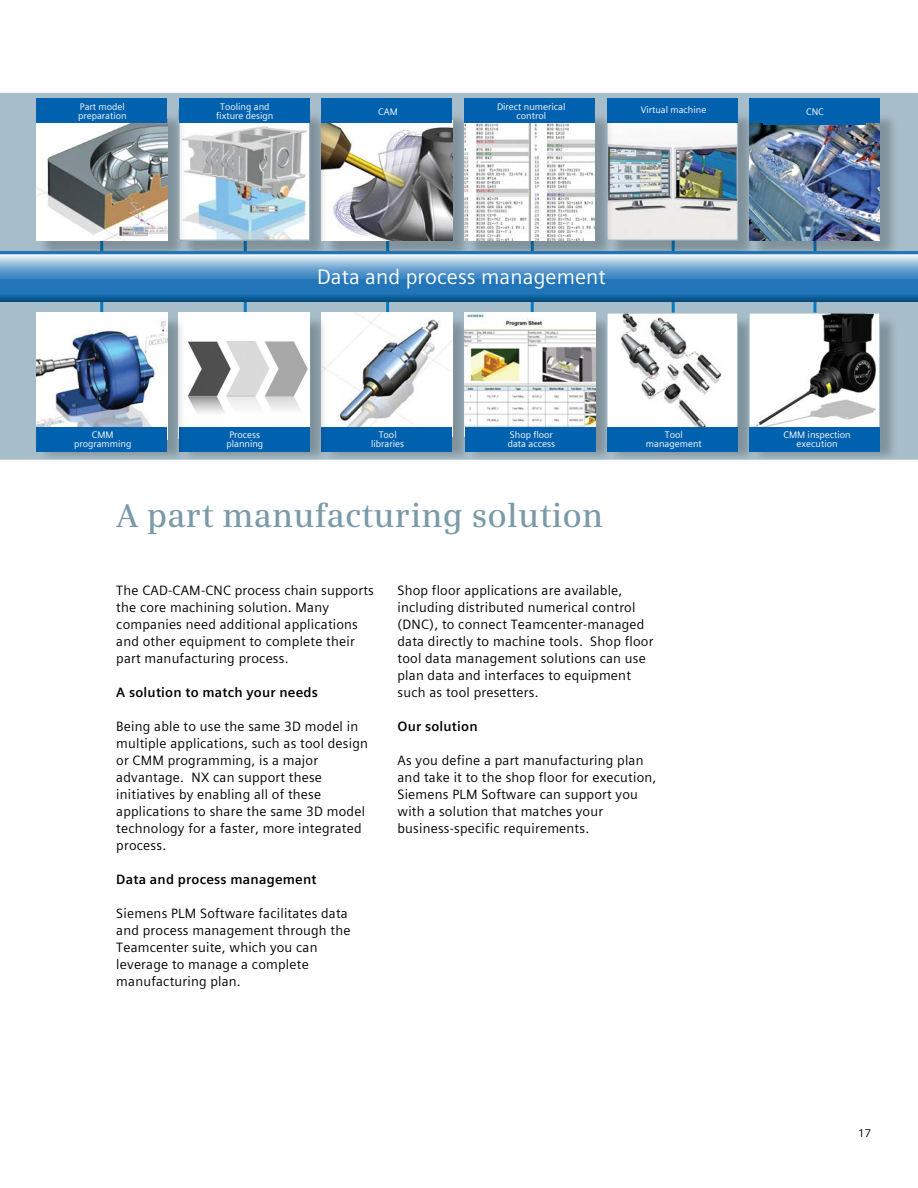
<style>
.page{position:relative;width:918px;height:1188px;background:#fff}
.page>*{position:absolute;margin:0;border:0;box-sizing:border-box;transform-origin:0 0}
._01__Headline__22pt{font:600 33px "Siemens Serif";letter-spacing:.005em;color:#7b9aa9}
.chart_headline_white{font:21px "Siemens Sans Global";letter-spacing:.005em;color:#fff}
._03__Copy_Roman__9pt{font:13.5px/17px "Siemens Sans Global";letter-spacing:.015em;color:#000}
._02__Subhead___9pt_0{font:700 13.5px "Siemens Sans Global";letter-spacing:.015em;color:#000}
.t1{font:11.25px "Siemens Sans Global";color:#000}
.chart_type_white{font:9.45px "Siemens Sans Global";color:#fff}
</style>
<div class="page">
<div style="left:0;top:93px;width:918px;height:367px;background:#a7bdc9"></div>
<hr style="left:100px;top:228px;width:3px;height:98px;background:#047bc1">
<hr style="left:244px;top:228px;width:3px;height:98px;background:#047bc1">
<hr style="left:386px;top:228px;width:3px;height:98px;background:#047bc1">
<div style="left:324px;top:112px;width:147px;height:147px;background:#000;opacity:.23"></div>
<img style="left:328px;top:123px;width:124px;height:117px">
<div style="left:181px;top:111px;width:147px;height:148px;background:#000;opacity:.23"></div>
<img style="left:186px;top:123px;width:122px;height:115px">
<div style="left:179px;top:109px;width:131px;height:131px;border:1px solid #7b9aa9"></div>
<div style="left:38px;top:112px;width:148px;height:147px;background:#000;opacity:.23"></div>
<img style="left:36px;top:123px;width:131px;height:117px">
<hr style="left:531px;top:228px;width:3px;height:98px;background:#047bc1">
<hr style="left:672px;top:228px;width:3px;height:98px;background:#047bc1">
<hr style="left:813px;top:228px;width:3px;height:98px;background:#047bc1">
<div style="left:36px;top:99px;width:131px;height:24px;background:#0061af"></div>
<div style="left:324px;top:315px;width:147px;height:147px;background:#000;opacity:.23"></div>
<img style="left:322px;top:313px;width:130px;height:114px">
<div style="left:322px;top:427px;width:130px;height:25px;background:#0061af"></div>
<div style="left:467px;top:315px;width:147px;height:147px;background:#000;opacity:.23"></div>
<img style="left:465px;top:313px;width:130px;height:114px">
<div style="left:465px;top:427px;width:131px;height:25px;background:#0061af"></div>
<div style="left:609px;top:112px;width:147px;height:147px;background:#000;opacity:.23"></div>
<img style="left:614px;top:123px;width:122px;height:115px">
<div style="left:607px;top:109px;width:131px;height:131px;border:1px solid #a7bdc9"></div>
<div style="left:607px;top:99px;width:131px;height:24px;background:#0061af"></div>
<div style="left:179px;top:99px;width:131px;height:24px;background:#0061af"></div>
<div style="left:181px;top:315px;width:148px;height:147px;background:#000;opacity:.23"></div>
<img style="left:179px;top:313px;width:131px;height:114px">
<div style="left:179px;top:427px;width:131px;height:25px;background:#0061af"></div>
<div style="left:467px;top:112px;width:147px;height:147px;background:#000;opacity:.23"></div>
<img style="left:464px;top:123px;width:131px;height:117px">
<div style="left:464px;top:99px;width:131px;height:24px;background:#0061af"></div>
<div style="left:609px;top:315px;width:147px;height:147px;background:#000;opacity:.23"></div>
<img style="left:609px;top:315px;width:127px;height:112px">
<div style="left:607px;top:313px;width:131px;height:131px;border:1px solid #a7bdc9"></div>
<div style="left:607px;top:427px;width:131px;height:25px;background:#0061af"></div>
<div style="left:38px;top:315px;width:148px;height:147px;background:#000;opacity:.23"></div>
<img style="left:36px;top:313px;width:131px;height:114px">
<div style="left:36px;top:427px;width:131px;height:25px;background:#0061af"></div>
<div style="left:751px;top:112px;width:147px;height:147px;background:#000;opacity:.23"></div>
<img style="left:749px;top:123px;width:131px;height:117px">
<div style="left:749px;top:99px;width:131px;height:24px;background:#0061af"></div>
<div style="left:764px;top:106px;width:102px;height:19px;background:#0061af"></div>
<div style="left:751px;top:315px;width:148px;height:147px;background:#000;opacity:.23"></div>
<img style="left:751px;top:315px;width:127px;height:112px">
<div style="left:749px;top:313px;width:131px;height:131px;border:1px solid #a7bdc9"></div>
<div style="left:749px;top:427px;width:131px;height:25px;background:#0061af"></div>
<img style="left:0;top:251px;width:918px;height:51px">
<div style="left:322px;top:99px;width:130px;height:24px;background:#0061af"></div>
<p class="chart_type_white" style="left:80px;top:99px;width:46px">Part model</p>
<p class="chart_type_white" style="left:78px;top:109px;width:50px">preparation</p>
<p class="chart_type_white" style="left:220px;top:99px;width:51px">Tooling and</p>
<p class="chart_type_white" style="left:216px;top:109px;width:59px">fixture design</p>
<p class="chart_type_white" style="left:378px;top:105px;width:21px">CAM</p>
<p class="chart_type_white" style="left:497px;top:99px;width:70px">Direct numerical</p>
<p class="chart_type_white" style="left:516px;top:109px;width:31px">control</p>
<p class="chart_type_white" style="left:641px;top:103px;width:67px">Virtual machine</p>
<p class="chart_type_white" style="left:806px;top:105px;width:19px">CNC</p>
<p class="chart_headline_white" style="left:317px;top:261px;width:290px">Data and process management</p>
<p class="chart_type_white" style="left:92px;top:428px;width:23px">CMM</p>
<p class="chart_type_white" style="left:74px;top:437px;width:59px">programming</p>
<p class="chart_type_white" style="left:229px;top:428px;width:32px">Process</p>
<p class="chart_type_white" style="left:226px;top:437px;width:38px">planning</p>
<p class="chart_type_white" style="left:379px;top:428px;width:19px">Tool</p>
<p class="chart_type_white" style="left:371px;top:437px;width:34px">libraries</p>
<p class="chart_type_white" style="left:510px;top:428px;width:45px">Shop floor</p>
<p class="chart_type_white" style="left:508px;top:437px;width:49px">data access</p>
<p class="chart_type_white" style="left:665px;top:428px;width:19px">Tool</p>
<p class="chart_type_white" style="left:646px;top:437px;width:57px">management</p>
<p class="chart_type_white" style="left:784px;top:428px;width:69px">CMM inspection</p>
<p class="chart_type_white" style="left:797px;top:437px;width:43px">execution</p>
<p class="_01__Headline__22pt" style="left:116px;top:496px;width:489px">A part manufacturing solution</p>
<p class="_03__Copy_Roman__9pt" style="left:116px;top:582px;width:259px">The CAD-CAM-CNC process chain supports the core machining solution. Many companies need additional applications and other equipment to complete their part manufacturing process.</p>
<p class="_02__Subhead___9pt_0" style="left:116px;top:682px;width:203px">A solution to match your needs</p>
<p class="_03__Copy_Roman__9pt" style="left:116px;top:718px;width:253px">Being able to use the same 3D model in multiple applications, such as tool design or CMM programming, is a major advantage. NX can support these initiatives by enabling all of these applications to share the same 3D model technology for a faster, more integrated process.</p>
<p class="_02__Subhead___9pt_0" style="left:116px;top:869px;width:202px">Data and process management</p>
<p class="_03__Copy_Roman__9pt" style="left:116px;top:905px;width:236px">Siemens PLM Software facilitates data and process management through the<br>Teamcenter suite, which you can leverage to manage a complete manufacturing plan.</p>
<p class="_03__Copy_Roman__9pt" style="left:398px;top:582px;width:257px">Shop floor applications are available, including distributed numerical control (DNC), to connect Teamcenter-managed data directly to machine tools. Shop floor tool data management solutions can use plan data and interfaces to equipment such as tool presetters.</p>
<p class="_02__Subhead___9pt_0" style="left:398px;top:716px;width:82px">Our solution</p>
<p class="_03__Copy_Roman__9pt" style="left:398px;top:752px;width:260px">As you define a part manufacturing plan and take it to the shop floor for execution, Siemens PLM Software can support you with a solution that matches your business-specific requirements.</p>
<p class="t1" style="left:858px;top:1125px;width:15px">17</p>
</div>
